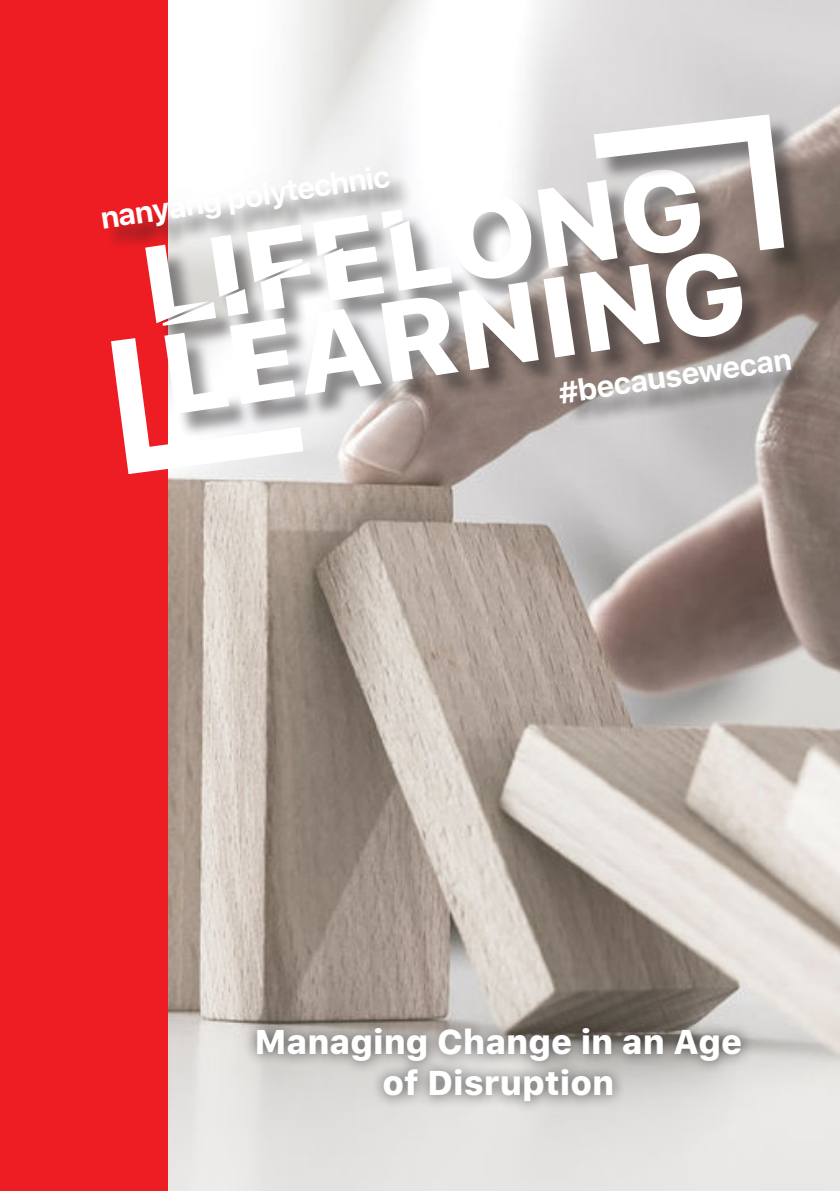
<style>
.page{position:relative;width:840px;height:1191px;background:#fff}
.page>*{position:absolute;margin:0;border:0;box-sizing:border-box;transform-origin:0 0}
.t1{font:800 112.2px "SF Pro Text";color:#fff}
.t2{font:800 34.2px/41px "SF Pro Text";color:#fff;text-align:center}
.t3{font:700 29.8px "SF Pro Text";color:#fff}
</style>
<div class="page">
<img style="left:168px;top:0;width:671px;height:1191px">
<div style="left:0;top:0;width:168px;height:1191px;background:#ee1d23"></div>
<div style="left:243px;top:1015px;width:510px;height:99px;background:#231f20;opacity:.75"></div>
<div style="left:106px;top:171px;width:709px;height:267px;background:#231f20;opacity:.48"></div>
<svg style="left:111px;top:338px;width:192px;height:136px"></svg>
<div style="left:597px;top:118px;width:211px;height:157px;background:#231f20;opacity:.5"></div>
<svg style="left:593px;top:114px;width:190px;height:136px"></svg>
<p class="t1" style="left:133px;top:222px;width:563px;rotate:-8deg">LIFELONG</p>
<p class="t3" style="left:98px;top:200px;width:294px;rotate:-8deg">nanyang polytechnic</p>
<p class="t1" style="left:146px;top:310px;width:593px;rotate:-8deg">LEARNING</p>
<p class="t3" style="left:555px;top:375px;width:237px;rotate:-8deg">#becausewecan</p>
<p class="t2" style="left:254px;top:1022px;width:489px">Managing Change in an Age of Disruption</p>
</div>
